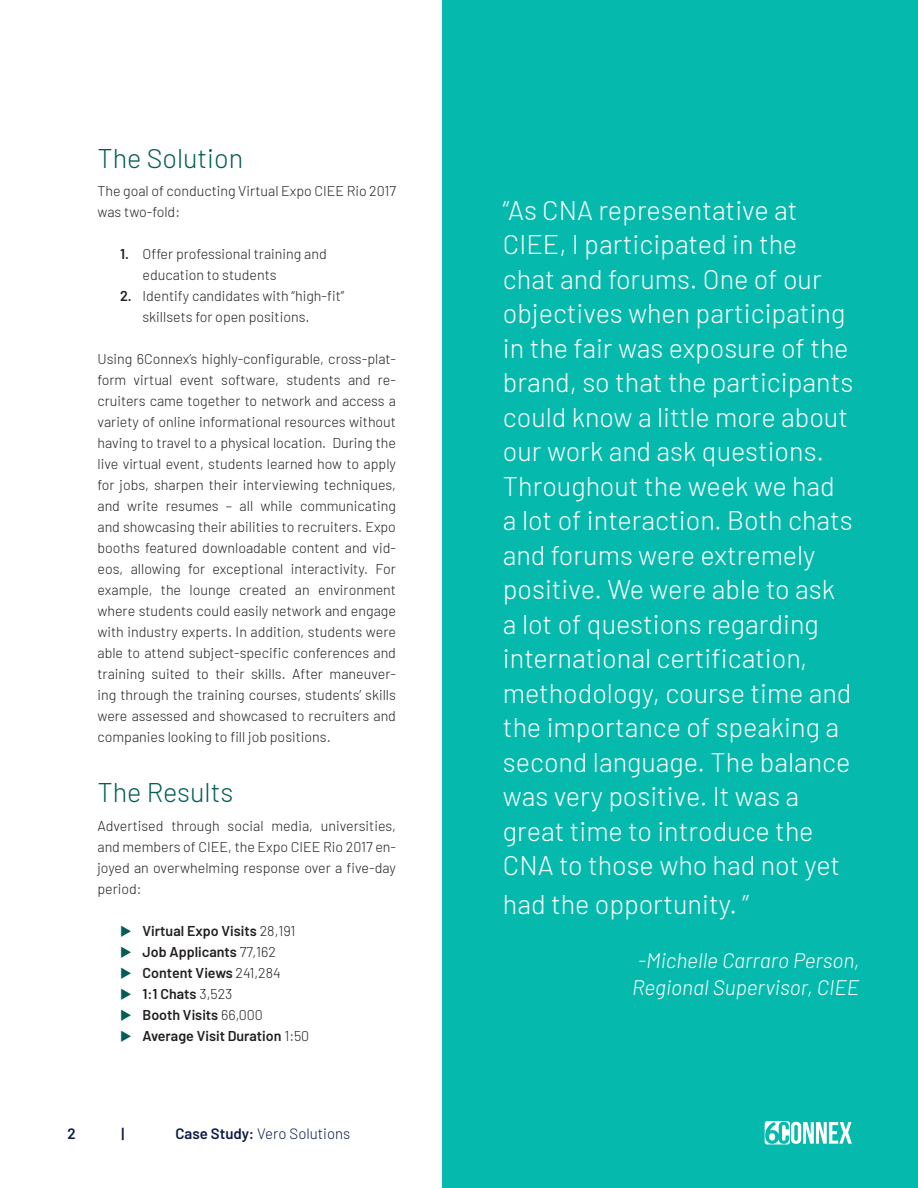
<style>
.page{position:relative;width:918px;height:1188px;background:#fff}
.page>*{position:absolute;margin:0;border:0;box-sizing:border-box;transform-origin:0 0}
.t1{font:300 27px/34.5px "Barlow";color:#fff}
.Headline{font:300 27px "Barlow";color:#035c57}
.t2{font:italic 300 21px/27px "Barlow";color:#fff}
.t3{font:300 15px "Barlow";color:#0d1a45}
.t4{font:600 15px "Barlow";color:#0d1a45}
.Body{font:300 14.25px/21px "Barlow";color:#231f20}
.t5{font:600 14.25px "Barlow";color:#231f20}
.s1{font-weight:600}
.s2{font-weight:300}
</style>
<div class="page">
<div style="left:442px;top:0;width:476px;height:1188px;background:#05baad"></div>
<svg style="left:765px;top:1121px;width:87px;height:23px"></svg>
<p class="Headline" style="left:98px;top:139px;width:147px">The Solution</p>
<p class="Body" style="left:98px;top:180px;width:300px">The goal of conducting Virtual Expo CIEE Rio 2017 was two-fold:</p>
<p class="Body" style="left:142px;top:243px;width:186px;text-indent:-22px"><span class="s1">1.</span> Offer professional training and education to students</p>
<p class="Body" style="left:142px;top:285px;width:203px;text-indent:-22px"><span class="s1">2.</span> Identify candidates with “high-fit” skillsets for open positions.</p>
<p class="Body" style="left:98px;top:348px;width:300px;text-align:justify">Using 6Connex’s highly-configurable, cross-plat&shy;form virtual event software, students and re&shy;cruiters came together to network and access a variety of online informational resources without having to travel to a physical location. During the live virtual event, students learned how to apply for jobs, sharpen their interviewing techniques, and write resumes – all while communicating and showcasing their abilities to recruiters. Expo booths featured downloadable content and vid&shy;eos, allowing for exceptional interactivity. For example, the lounge created an environment where students could easily network and engage with industry experts. In addition, students were able to attend subject-specific conferences and training suited to their skills. After maneuver&shy;ing through the training courses, students’ skills were assessed and showcased to recruiters and companies looking to fill job positions.</p>
<p class="Headline" style="left:98px;top:773px;width:137px">The Results</p>
<p class="Body" style="left:98px;top:814px;width:300px;text-align:justify">Advertised through social media, universities, and members of CIEE, the Expo CIEE Rio 2017 en&shy;joyed an overwhelming response over a five-day period:</p>
<p class="t5" style="left:142px;top:920px;width:154px">Virtual Expo Visits <span class="s2">28,191</span></p>
<p class="t5" style="left:142px;top:941px;width:135px">Job Applicants <span class="s2">77,162</span></p>
<p class="t5" style="left:142px;top:962px;width:140px">Content Views <span class="s2">241,284</span></p>
<p class="t5" style="left:142px;top:983px;width:91px">1:1 Chats <span class="s2">3,523</span></p>
<p class="t5" style="left:142px;top:1004px;width:122px">Booth Visits <span class="s2">66,000</span></p>
<p class="t5" style="left:142px;top:1025px;width:168px">Average Visit Duration <span class="s2">1:50</span></p>
<p class="t4" style="left:68px;top:1123px;width:10px">2</p>
<p class="t4" style="left:122px;top:1123px;width:4px">|</p>
<p class="t3" style="left:176px;top:1123px;width:176px"><span class="s1">Case Study:</span> Vero Solutions</p>
<p class="t1" style="left:503px;top:191px;width:352px">“As CNA representative at<br>CIEE, I participated in the chat and forums. One of our objectives when participating in the fair was exposure of the brand, so that the participants could know a little more about our work and ask questions.<br>Throughout the week we had a lot of interaction. Both chats and forums were extremely positive. We were able to ask a lot of questions regarding international certification, methodology, course time and the importance of speaking a second language. The balance was very positive. It was a great time to introduce the<br>CNA to those who had not yet</p>
<p class="t1" style="left:503px;top:885px;width:248px">had the opportunity. ”</p>
<p class="t2" style="left:632px;top:946px;width:229px">-Michelle Carraro Person,<br>Regional Supervisor, CIEE</p>
</div>
